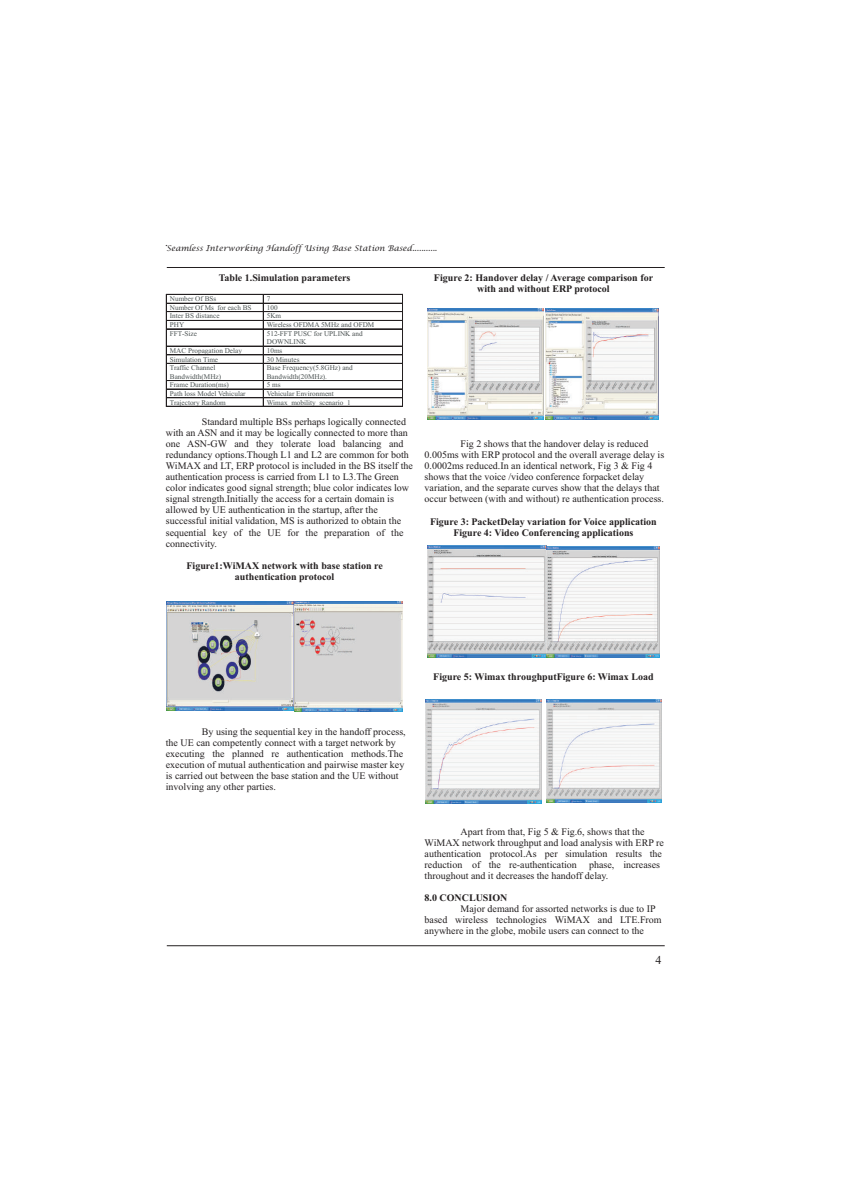
<style>
.page{position:relative;width:841px;height:1190px;background:#fff}
.page>*{position:absolute;margin:0;border:0;box-sizing:border-box;transform-origin:0 0}
.t1{font:12px "Times New Roman";color:#231f20}
.t2{font:10px/11.1px "Times New Roman";color:#231f20}
.t3{font:700 10px/11.1px "Times New Roman";color:#231f20;text-align:center}
.t4{font:italic 8px "Lucida Calligraphy";color:#231f20}
.t5{font:7.2px/8.4px "Times New Roman";color:#4a5151}
</style>
<div class="page">
<hr style="left:167px;top:945px;width:498px;height:1px;background:#231f20">
<hr style="left:167px;top:267px;width:498px;height:1px;background:#231f20">
<hr style="left:167px;top:294px;width:96px;height:1px;background:#231f20">
<hr style="left:264px;top:294px;width:139px;height:1px;background:#231f20">
<hr style="left:167px;top:303px;width:96px;height:1px;background:#231f20">
<hr style="left:264px;top:303px;width:139px;height:1px;background:#231f20">
<hr style="left:167px;top:312px;width:96px;height:1px;background:#231f20">
<hr style="left:167px;top:311px;width:96px;height:1px;background:#231f20">
<hr style="left:264px;top:312px;width:139px;height:1px;background:#231f20">
<hr style="left:264px;top:311px;width:139px;height:1px;background:#231f20">
<hr style="left:167px;top:320px;width:96px;height:1px;background:#231f20">
<hr style="left:264px;top:320px;width:139px;height:1px;background:#231f20">
<hr style="left:167px;top:329px;width:96px;height:1px;background:#231f20">
<hr style="left:264px;top:329px;width:139px;height:1px;background:#231f20">
<hr style="left:167px;top:346px;width:96px;height:1px;background:#231f20">
<hr style="left:264px;top:346px;width:139px;height:1px;background:#231f20">
<hr style="left:167px;top:355px;width:96px;height:1px;background:#231f20">
<hr style="left:264px;top:355px;width:139px;height:1px;background:#231f20">
<hr style="left:167px;top:363px;width:96px;height:1px;background:#231f20">
<hr style="left:264px;top:363px;width:139px;height:1px;background:#231f20">
<hr style="left:167px;top:380px;width:96px;height:1px;background:#231f20">
<hr style="left:264px;top:380px;width:139px;height:1px;background:#231f20">
<hr style="left:167px;top:389px;width:96px;height:1px;background:#231f20">
<hr style="left:264px;top:389px;width:139px;height:1px;background:#231f20">
<hr style="left:167px;top:398px;width:96px;height:1px;background:#231f20">
<hr style="left:264px;top:398px;width:139px;height:1px;background:#231f20">
<svg style="left:166px;top:294px;width:1px;height:113px"></svg>
<hr style="left:167px;top:406px;width:96px;height:1px;background:#231f20">
<svg style="left:263px;top:294px;width:1px;height:113px"></svg>
<hr style="left:264px;top:406px;width:139px;height:1px;background:#231f20">
<svg style="left:402px;top:295px;width:1px;height:111px"></svg>
<div style="left:165px;top:602px;width:239px;height:113px;background:linear-gradient(to right,#fff,#fff)"></div>
<img style="left:167px;top:601px;width:235px;height:110px">
<img style="left:428px;top:309px;width:231px;height:111px">
<img style="left:428px;top:546px;width:232px;height:112px">
<img style="left:546px;top:700px;width:116px;height:102px">
<img style="left:425px;top:700px;width:116px;height:104px">
<p class="t4" style="left:166px;top:244px;width:272px">Seamless Interworking Handoff Using Base Station Based...........</p>
<p class="t1" style="left:165px;top:237px;width:4px">.</p>
<p class="t3" style="left:219px;top:273px;width:133px">Table 1.Simulation parameters</p>
<p class="t5" style="left:170px;top:295px;width:48px">Number Of BSs</p>
<p class="t5" style="left:267px;top:295px;width:5px">7</p>
<p class="t5" style="left:170px;top:304px;width:83px">Number Of Ms for each BS</p>
<p class="t5" style="left:267px;top:304px;width:12px">100</p>
<p class="t5" style="left:170px;top:312px;width:51px">Inter BS distance</p>
<p class="t5" style="left:267px;top:312px;width:16px">5Km</p>
<p class="t5" style="left:170px;top:321px;width:16px">PHY</p>
<p class="t5" style="left:267px;top:321px;width:109px">Wireless OFDMA 5MHz and OFDM</p>
<p class="t5" style="left:170px;top:330px;width:29px">FFT-Size</p>
<p class="t5" style="left:267px;top:330px;width:97px">512-FFT PUSC for UPLINK and<br>DOWNLINK</p>
<p class="t5" style="left:170px;top:347px;width:74px">MAC Propagation Delay</p>
<p class="t5" style="left:267px;top:347px;width:17px">10ms</p>
<p class="t5" style="left:170px;top:356px;width:50px">Simulation Time</p>
<p class="t5" style="left:267px;top:356px;width:34px">30 Minutes</p>
<p class="t5" style="left:170px;top:364px;width:53px">Traffic Channel<br>Bandwidth(MHz)</p>
<p class="t5" style="left:267px;top:364px;width:87px">Base Frequency(5.8GHz) and<br>Bandwidth(20MHz).</p>
<p class="t5" style="left:170px;top:381px;width:61px">Frame Duration(ms)</p>
<p class="t5" style="left:267px;top:381px;width:15px">5 ms</p>
<p class="t5" style="left:170px;top:390px;width:77px">Path loss Model Vehicular</p>
<p class="t5" style="left:267px;top:390px;width:69px">Vehicular Environment</p>
<p class="t5" style="left:170px;top:399px;width:58px">Trajectory Random</p>
<p class="t5" style="left:267px;top:399px;width:85px">Wimax_mobility_scenario_1</p>
<p class="t2" style="left:166px;top:417px;width:249px;text-indent:36px">Standard multiple BSs perhaps logically connected with an ASN and it may be logically connected to more than one ASN-GW and they tolerate load balancing and redundancy options.Though L1 and L2 are common for both WiMAX and LT, ERP protocol is included in the BS itself the authentication process is carried from L1 to L3.The Green color indicates good signal strength; blue color indicates low signal strength.Initially the access for a certain domain is allowed by UE authentication in the startup, after the successful initial validation, MS is authorized to obtain the sequential key of the UE for the preparation of the connectivity.</p>
<p class="t3" style="left:186px;top:561px;width:198px">Figure1:WiMAX network with base station re authentication protocol</p>
<p class="t3" style="left:434px;top:273px;width:221px">Figure 2: Handover delay / Average comparison for with and without ERP protocol</p>
<p class="t2" style="left:425px;top:439px;width:241px;text-indent:36px">Fig 2 shows that the handover delay is reduced 0.005ms with ERP protocol and the overall average delay is 0.0002ms reduced.In an identical network, Fig 3 &amp; Fig 4 shows that the voice /video conference forpacket delay variation, and the separate curves show that the delays that occur between (with and without) re authentication process.</p>
<p class="t3" style="left:430px;top:517px;width:228px">Figure 3: PacketDelay variation for Voice application<br>Figure 4: Video Conferencing applications</p>
<p class="t2" style="left:166px;top:727px;width:241px;text-indent:36px">By using the sequential key in the handoff process, the UE can competently connect with a target network by executing the planned re authentication methods.The execution of mutual authentication and pairwise master key is carried out between the base station and the UE without involving any other parties.</p>
<p class="t3" style="left:433px;top:672px;width:222px">Figure 5: Wimax throughputFigure 6: Wimax Load</p>
<p class="t2" style="left:425px;top:827px;width:241px;text-indent:36px">Apart from that, Fig 5 &amp; Fig.6, shows that the WiMAX network throughput and load analysis with ERP re authentication protocol.As per simulation results the reduction of the re-authentication phase, increases throughout and it decreases the handoff delay.</p>
<p class="t3" style="left:425px;top:893px;width:84px">8.0 CONCLUSION</p>
<p class="t2" style="left:425px;top:904px;width:239px;text-indent:36px">Major demand for assorted networks is due to IP based wireless technologies WiMAX and LTE.From anywhere in the globe, mobile users can connect to the</p>
<p class="t1" style="left:655px;top:955px;width:7px">4</p>
</div>
